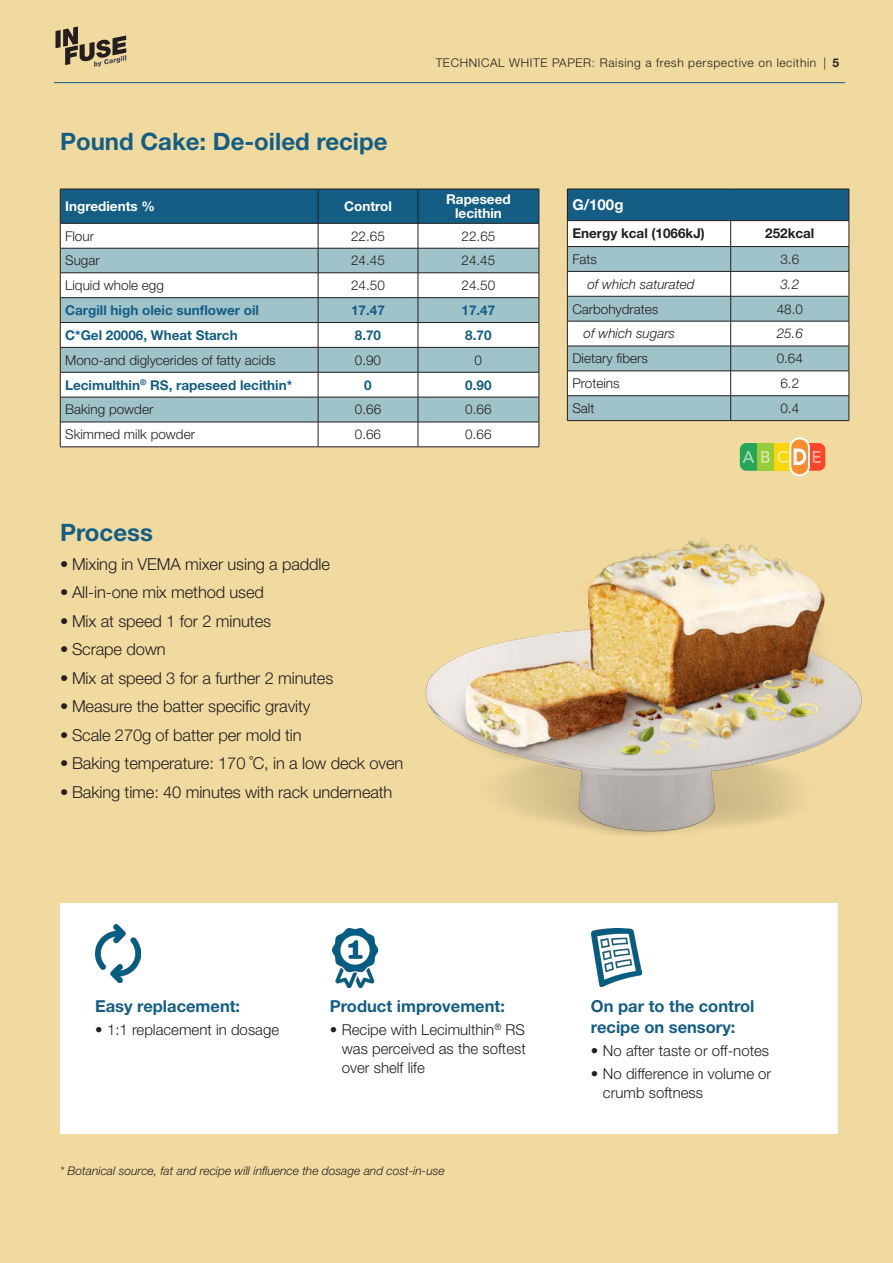
<style>
.page{position:relative;width:893px;height:1263px;background:#f1daa0}
.page>*{position:absolute;margin:0;border:0;box-sizing:border-box;transform-origin:0 0}
.t1{font:700 24px "Helvetica Neue LT Std";color:#145e85}
.t2{font:300 16.5px "Helvetica Neue LT Std";letter-spacing:-.01em;color:#231f20}
.t3{font:700 16.5px/21px "Helvetica Neue LT Std";color:#145e85}
.t4{font:300 15px/18.8px "Helvetica Neue LT Std";color:#231f20;text-align:justify}
.t5{font:700 15px "Helvetica Neue LT Std";color:#fff}
.t6{font:300 13.5px "Helvetica Neue LT Std";color:#231f20}
.t7{font:700 13.5px "Helvetica Neue LT Std";color:#135e85}
.t8{font:700 13.5px "Helvetica Neue LT Std";color:#145e85}
.t9{font:italic 300 13.5px "Helvetica Neue LT Std";color:#231f20}
.t10{font:700 13.5px/13.5px "Helvetica Neue LT Std";color:#fff;text-align:center}
.t11{font:700 13.5px "Helvetica Neue LT Std";color:#231f20}
.t12{font:italic 300 12px "Helvetica Neue LT Std";color:#231f20}
.t13{font:300 12px "Helvetica Neue LT Std";letter-spacing:.05em;color:#231f20}
.s1{font-weight:700}
</style>
<div class="page">
<svg style="left:56px;top:27px;width:70px;height:40px"></svg>
<hr style="left:54px;top:82px;width:791px;height:1px;background:#145e85">
<img style="left:425px;top:538px;width:437px;height:298px">
<div style="left:60px;top:903px;width:777px;height:230px;background:#fff"></div>
<img style="left:591px;top:928px;width:51px;height:59px">
<img style="left:95px;top:924px;width:46px;height:59px">
<img style="left:333px;top:929px;width:44px;height:58px">
<svg style="left:60px;top:189px;width:480px;height:258px;background:#aec2c9"></svg>
<hr style="left:60px;top:447px;width:258px;height:1px;background:#231f20">
<hr style="left:318px;top:447px;width:100px;height:1px;background:#231f20">
<hr style="left:418px;top:447px;width:121px;height:1px;background:#231f20">
<div style="left:567px;top:189px;width:282px;height:32px;background:#145e85"></div>
<div style="left:568px;top:221px;width:281px;height:25px;background:#fff"></div>
<svg style="left:568px;top:247px;width:281px;height:173px;background:#c6d9dd"></svg>
<hr style="left:567px;top:189px;width:164px;height:1px;background:#231f20">
<hr style="left:567px;top:189px;width:1px;height:31px;background:#231f20">
<hr style="left:731px;top:189px;width:118px;height:1px;background:#231f20">
<hr style="left:849px;top:189px;width:1px;height:31px;background:#231f20">
<hr style="left:567px;top:220px;width:164px;height:1px;background:#231f20">
<hr style="left:731px;top:220px;width:118px;height:1px;background:#231f20">
<hr style="left:567px;top:246px;width:164px;height:1px;background:#231f20">
<hr style="left:731px;top:246px;width:118px;height:1px;background:#231f20">
<hr style="left:567px;top:271px;width:164px;height:1px;background:#231f20">
<hr style="left:731px;top:271px;width:118px;height:1px;background:#231f20">
<hr style="left:567px;top:296px;width:164px;height:1px;background:#231f20">
<hr style="left:731px;top:296px;width:118px;height:1px;background:#231f20">
<hr style="left:567px;top:321px;width:164px;height:1px;background:#231f20">
<hr style="left:731px;top:321px;width:118px;height:1px;background:#231f20">
<hr style="left:567px;top:346px;width:164px;height:1px;background:#231f20">
<hr style="left:731px;top:346px;width:118px;height:1px;background:#231f20">
<hr style="left:567px;top:371px;width:164px;height:1px;background:#231f20">
<hr style="left:731px;top:371px;width:118px;height:1px;background:#231f20">
<hr style="left:567px;top:395px;width:164px;height:1px;background:#231f20">
<svg style="left:567px;top:221px;width:1px;height:199px"></svg>
<hr style="left:731px;top:395px;width:118px;height:1px;background:#231f20">
<svg style="left:730px;top:221px;width:1px;height:199px"></svg>
<svg style="left:849px;top:221px;width:1px;height:199px"></svg>
<hr style="left:567px;top:420px;width:164px;height:1px;background:#231f20">
<hr style="left:731px;top:420px;width:118px;height:1px;background:#231f20">
<div style="left:774px;top:443px;width:17px;height:28px;background:#fad60a"></div>
<div style="left:757px;top:443px;width:17px;height:28px;background:#99cc3b"></div>
<svg style="left:790px;top:438px;width:19px;height:37px"></svg>
<div style="left:789px;top:437px;width:21px;height:39px;border:2px solid #fff;border-radius:9px"></div>
<svg style="left:740px;top:443px;width:30px;height:28px"></svg>
<svg style="left:777px;top:443px;width:48px;height:28px"></svg>
<p class="t1" style="left:60px;top:126px;width:329px">Pound Cake: De-oiled recipe</p>
<p class="t13" style="left:436px;top:55px;width:405px">TECHNICAL WHITE PAPER: Raising a fresh perspective on lecithin | <span class="s1">5</span></p>
<p class="t10" style="left:65px;top:199px;width:91px">Ingredients %</p>
<p class="t10" style="left:344px;top:199px;width:49px">Control</p>
<p class="t10" style="left:446px;top:192px;width:66px">Rapeseed lecithin</p>
<p class="t6" style="left:65px;top:228px;width:30px">Flour</p>
<p class="t6" style="left:351px;top:228px;width:35px">22.65</p>
<p class="t6" style="left:462px;top:228px;width:35px">22.65</p>
<p class="t6" style="left:65px;top:252px;width:36px">Sugar</p>
<p class="t6" style="left:351px;top:252px;width:35px">24.45</p>
<p class="t6" style="left:462px;top:252px;width:35px">24.45</p>
<p class="t6" style="left:65px;top:277px;width:100px">Liquid whole egg</p>
<p class="t6" style="left:351px;top:277px;width:35px">24.50</p>
<p class="t6" style="left:461px;top:277px;width:35px">24.50</p>
<p class="t7" style="left:65px;top:302px;width:195px">Cargill high oleic sunflower oil</p>
<p class="t7" style="left:351px;top:302px;width:35px">17.47</p>
<p class="t7" style="left:461px;top:302px;width:35px">17.47</p>
<p class="t7" style="left:65px;top:327px;width:174px">C*Gel 20006, Wheat Starch</p>
<p class="t7" style="left:355px;top:327px;width:28px">8.70</p>
<p class="t7" style="left:465px;top:327px;width:28px">8.70</p>
<p class="t6" style="left:65px;top:352px;width:212px">Mono-and diglycerides of fatty acids</p>
<p class="t6" style="left:355px;top:352px;width:28px">0.90</p>
<p class="t6" style="left:475px;top:352px;width:9px">0</p>
<p class="t8" style="left:65px;top:376px;width:229px">Lecimulthin<sup>®</sup> RS, rapeseed lecithin*</p>
<p class="t8" style="left:364px;top:376px;width:9px">0</p>
<p class="t8" style="left:465px;top:376px;width:28px">0.90</p>
<p class="t6" style="left:65px;top:401px;width:90px">Baking powder</p>
<p class="t6" style="left:355px;top:401px;width:28px">0.66</p>
<p class="t6" style="left:465px;top:401px;width:28px">0.66</p>
<p class="t6" style="left:65px;top:426px;width:131px">Skimmed milk powder</p>
<p class="t6" style="left:355px;top:426px;width:28px">0.66</p>
<p class="t6" style="left:465px;top:426px;width:28px">0.66</p>
<p class="t1" style="left:60px;top:518px;width:94px">Process</p>
<p class="t2" style="left:60px;top:554px;width:272px">• Mixing in VEMA mixer using a paddle</p>
<p class="t2" style="left:60px;top:582px;width:205px">• All-in-one mix method used</p>
<p class="t2" style="left:60px;top:611px;width:213px">• Mix at speed 1 for 2 minutes</p>
<p class="t2" style="left:60px;top:639px;width:107px">• Scrape down</p>
<p class="t2" style="left:60px;top:668px;width:275px">• Mix at speed 3 for a further 2 minutes</p>
<p class="t2" style="left:60px;top:696px;width:252px">• Measure the batter specific gravity</p>
<p class="t2" style="left:60px;top:725px;width:243px">• Scale 270g of batter per mold tin</p>
<p class="t2" style="left:60px;top:753px;width:345px">• Baking temperature: 170 ˚C, in a low deck oven</p>
<p class="t2" style="left:60px;top:782px;width:334px">• Baking time: 40 minutes with rack underneath</p>
<p class="t5" style="left:572px;top:196px;width:53px">G/100g</p>
<p class="t11" style="left:572px;top:225px;width:134px">Energy kcal (1066kJ)</p>
<p class="t11" style="left:765px;top:225px;width:51px">252kcal</p>
<p class="t6" style="left:572px;top:251px;width:26px">Fats</p>
<p class="t6" style="left:780px;top:251px;width:20px">3.6</p>
<p class="t9" style="left:587px;top:276px;width:109px">of which saturated</p>
<p class="t9" style="left:780px;top:276px;width:20px">3.2</p>
<p class="t6" style="left:572px;top:300px;width:88px">Carbohydrates</p>
<p class="t6" style="left:777px;top:300px;width:28px">48.0</p>
<p class="t9" style="left:584px;top:326px;width:93px">of which sugars</p>
<p class="t9" style="left:777px;top:326px;width:28px">25.6</p>
<p class="t6" style="left:572px;top:350px;width:77px">Dietary fibers</p>
<p class="t6" style="left:777px;top:350px;width:28px">0.64</p>
<p class="t6" style="left:572px;top:375px;width:49px">Proteins</p>
<p class="t6" style="left:780px;top:375px;width:20px">6.2</p>
<p class="t6" style="left:572px;top:400px;width:24px">Salt</p>
<p class="t6" style="left:780px;top:400px;width:20px">0.4</p>
<p class="t3" style="left:95px;top:995px;width:147px">Easy replacement:</p>
<p class="t4" style="left:95px;top:1020px;width:186px">• 1:1 replacement in dosage</p>
<p class="t3" style="left:330px;top:995px;width:177px">Product improvement:</p>
<p class="t4" style="left:342px;top:1020px;width:185px;text-indent:-12px">• Recipe with Lecimulthin<sup>®</sup> RS was perceived as the softest over shelf life</p>
<p class="t12" style="left:60px;top:1163px;width:386px">* Botanical source, fat and recipe will influence the dosage and cost-in-use</p>
<p class="t3" style="left:591px;top:995px;width:165px">On par to the control recipe on sensory:</p>
<p class="t4" style="left:591px;top:1041px;width:180px">• No after taste or off-notes</p>
<p class="t4" style="left:603px;top:1064px;width:170px;text-indent:-12px">• No difference in volume or crumb softness</p>
</div>
